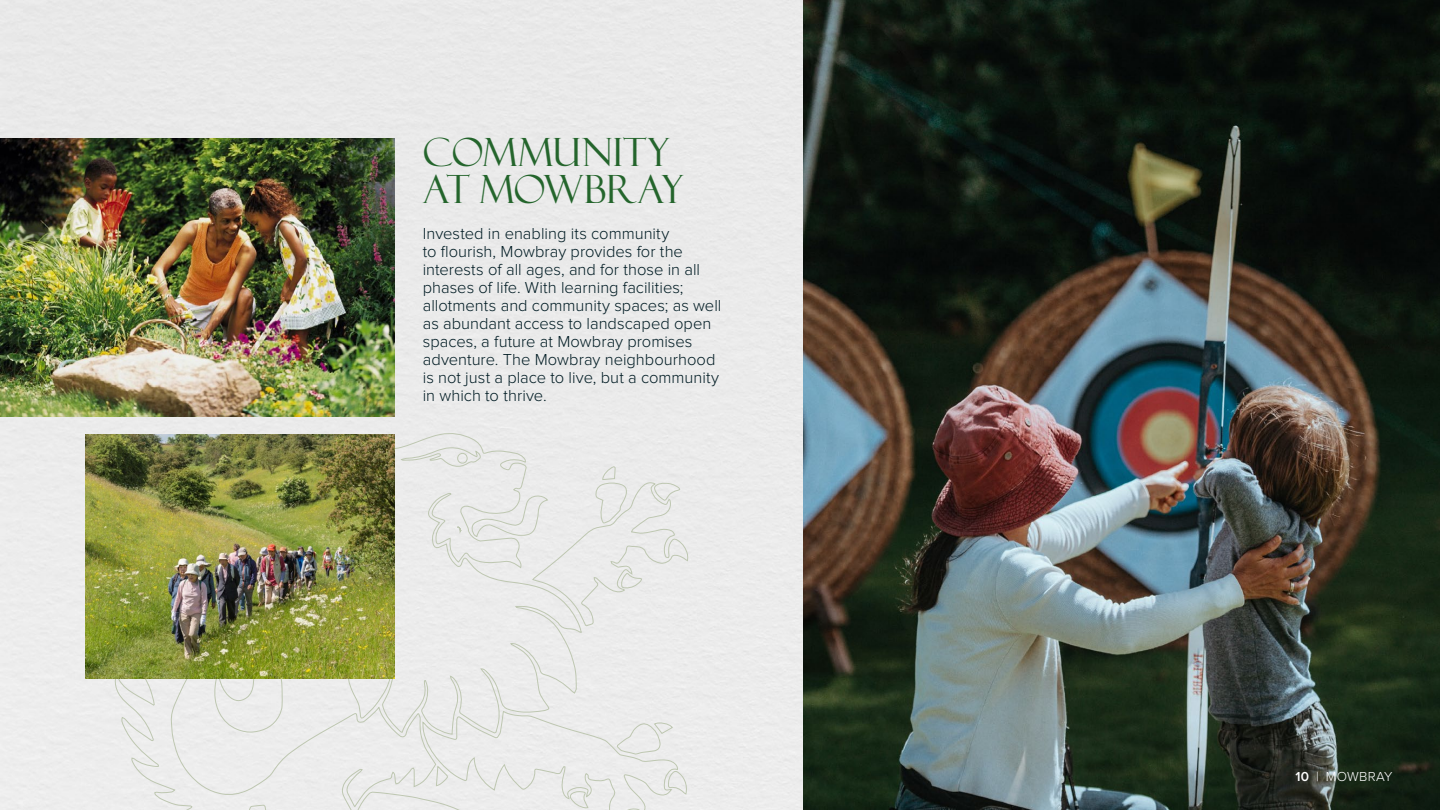
<style>
.page{position:relative;width:1440px;height:810px;background:#fff}
.page>*{position:absolute;margin:0;border:0;box-sizing:border-box;transform-origin:0 0}
.t1{font:39px/37.5px "Felix Titling MT Std";letter-spacing:-.015em;color:#24652c}
.t2{font:300 16.5px/18px "Proxima Nova";color:#001b23}
.t3{font:300 13.5px "Proxima Nova";letter-spacing:.02em;color:#fff}
.s1{font-weight:600}
</style>
<div class="page">
<div style="left:0;top:0;width:804px;height:810px;background:#eaeaea"></div>
<img style="left:0;top:138px;width:394px;height:279px">
<svg style="left:437px;top:431px;width:145px;height:269px;background:#e9e9e9"></svg>
<div style="left:115px;top:422px;width:322px;height:388px;background:#ececec"></div>
<div style="left:205px;top:679px;width:105px;height:55px;background:#ececec"></div>
<svg style="left:470px;top:466px;width:219px;height:161px;background:#e9e9e8"></svg>
<svg style="left:356px;top:700px;width:332px;height:110px;background:#e9eae9"></svg>
<div style="left:457px;top:453px;width:11px;height:11px;border:1px solid #bec7b1;border-radius:50%"></div>
<img style="left:804px;top:0;width:636px;height:810px">
<img style="left:86px;top:435px;width:308px;height:244px">
<h1 class="t1" style="left:423px;top:134px;width:263px">COMMUNITY<br>AT MOWBRAY</h1>
<p class="t2" style="left:423px;top:225px;width:300px">Invested in enabling its community<br>to flourish, Mowbray provides for the interests of all ages, and for those in all phases of life. With learning facilities; allotments and community spaces; as well as abundant access to landscaped open spaces, a future at Mowbray promises adventure. The Mowbray neighbourhood is not just a place to live, but a community in which to thrive.</p>
<p class="t3" style="left:1295px;top:771px;width:99px"><span class="s1">10</span> | MOWBRAY</p>
</div>
